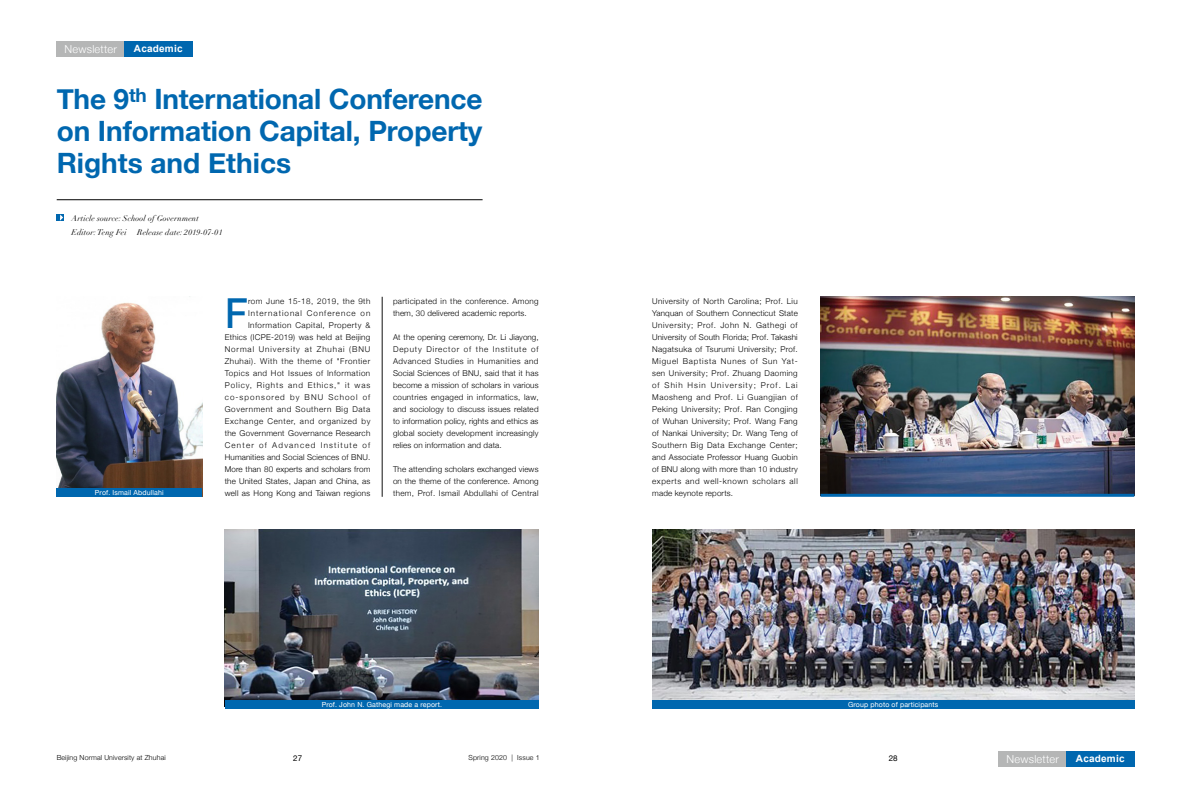
<style>
.page{position:relative;width:1191px;height:808px;background:#fff}
.page>*{position:absolute;margin:0;border:0;box-sizing:border-box;transform-origin:0 0}
.t1{font:700 41.7px "DIN Alternate";color:#0067af}
.t2{font:700 28px/32px "Helvetica Neue";letter-spacing:-.005em;color:#0067af;text-align:justify}
.t3{font:300 11px "Helvetica Neue";letter-spacing:.02em;color:#fff}
.t4{font:700 10px "Arial";letter-spacing:.02em;color:#fff}
.t5{font:300 8px/12px "Helvetica Neue";letter-spacing:.04em;color:#000;text-align:justify}
.t6{font:300 8px/12px "Helvetica Neue";letter-spacing:.06em;color:#000;text-align:right}
.t7{font:italic 8px/14px "Didot";letter-spacing:.02em;color:#000}
.t8{font:8px "Helvetica Neue";color:#000}
.t9{font:7px "Helvetica Neue";letter-spacing:.02em;color:#fff}
.t10{font:300 7px "Helvetica Neue";letter-spacing:.02em;color:#000}
</style>
<div class="page">
<hr style="left:382px;top:297px;width:1px;height:200px;background:#000">
<hr style="left:57px;top:200px;width:425px;height:1px;background:#000">
<div style="left:57px;top:214px;width:7px;height:7px;background:#0067af"></div>
<svg style="left:60px;top:215px;width:3px;height:6px"></svg>
<img style="left:820px;top:297px;width:314px;height:197px">
<img style="left:225px;top:529px;width:314px;height:171px">
<img style="left:56px;top:302px;width:146px;height:186px">
<img style="left:652px;top:529px;width:482px;height:171px">
<div style="left:998px;top:751px;width:68px;height:16px;background:#b5b6b6"></div>
<div style="left:1066px;top:751px;width:68px;height:16px;background:#0067af"></div>
<div style="left:57px;top:41px;width:68px;height:16px;background:#b5b6b6"></div>
<div style="left:124px;top:41px;width:68px;height:16px;background:#0067af"></div>
<hr style="left:820px;top:494px;width:314px;height:3px;background:#0067af">
<div style="left:652px;top:700px;width:482px;height:8px;background:#0067af"></div>
<div style="left:56px;top:488px;width:146px;height:9px;background:#0067af"></div>
<div style="left:225px;top:700px;width:314px;height:8px;background:#0067af"></div>
<h3 class="t3" style="left:65px;top:40px;width:54px">Newsletter</h3>
<p class="t4" style="left:134px;top:42px;width:50px">Academic</p>
<h2 class="t2" style="left:57px;top:84px;width:427px">The 9<sup>th</sup> International Conference on Information Capital, Property Rights and Ethics</h2>
<p class="t7" style="left:71px;top:211px;width:129px">Article source: School of Government<br>Editor: Teng Fei</p>
<p class="t7" style="left:137px;top:225px;width:87px">Release date: 2019-07-01</p>
<p class="t9" style="left:95px;top:487px;width:70px">Prof. Ismail Abdullahi</p>
<p class="t6" style="left:225px;top:294px;width:147px">rom June 15-18, 2019, the 9th International Conference on Information Capital, Property &amp; Ethics (ICPE-2019) was held at Beijing Normal University at Zhuhai (BNU Zhuhai). With the theme of "Frontier Topics and Hot Issues of Information Policy, Rights and Ethics," it was co-sponsored by BNU School of Government and Southern Big Data Exchange Center, and organized by the Government Governance Research Center of Advanced Institute of Humanities and Social Sciences of BNU.<br>More than 80 experts and scholars from the United States, Japan and China, as well as Hong Kong and Taiwan regions</p>
<p class="t5" style="left:393px;top:294px;width:147px">participated in the conference. Among them, 30 delivered academic reports.</p>
<h1 class="t1" style="left:225px;top:281px;width:24px">F</h1>
<p class="t5" style="left:393px;top:330px;width:147px">At the opening ceremony, Dr. Li Jiayong, Deputy Director of the Institute of Advanced Studies in Humanities and Social Sciences of BNU, said that it has become a mission of scholars in various countries engaged in informatics, law, and sociology to discuss issues related to information policy, rights and ethics as global society development increasingly relies on information and data.</p>
<p class="t5" style="left:393px;top:462px;width:147px">The attending scholars exchanged views on the theme of the conference. Among them, Prof. Ismail Abdullahi of Central</p>
<p class="t5" style="left:652px;top:294px;width:147px">University of North Carolina; Prof. Liu Yanquan of Southern Connecticut State University; Prof. John N. Gathegi of University of South Florida; Prof. Takashi Nagatsuka of Tsurumi University; Prof.<br>Miguel Baptista Nunes of Sun Yat&shy;sen University; Prof. Zhuang Daoming of Shih Hsin University; Prof. Lai Maosheng and Prof. Li Guangjian of Peking University; Prof. Ran Congjing of Wuhan University; Prof. Wang Fang of Nankai University; Dr. Wang Teng of Southern Big Data Exchange Center; and Associate Professor Huang Guobin of BNU along with more than 10 industry experts and well-known scholars all made keynote reports.</p>
<p class="t9" style="left:322px;top:699px;width:122px">Prof. John N. Gathegi made a report.</p>
<p class="t9" style="left:848px;top:699px;width:92px">Group photo of participants</p>
<p class="t10" style="left:57px;top:752px;width:110px">Beijing Normal University at Zhuhai</p>
<p class="t8" style="left:293px;top:752px;width:11px">27</p>
<p class="t10" style="left:468px;top:752px;width:73px">Spring 2020 | Issue 1</p>
<p class="t8" style="left:888px;top:752px;width:11px">28</p>
<h3 class="t3" style="left:1006px;top:750px;width:54px">Newsletter</h3>
<p class="t4" style="left:1076px;top:752px;width:50px">Academic</p>
</div>
